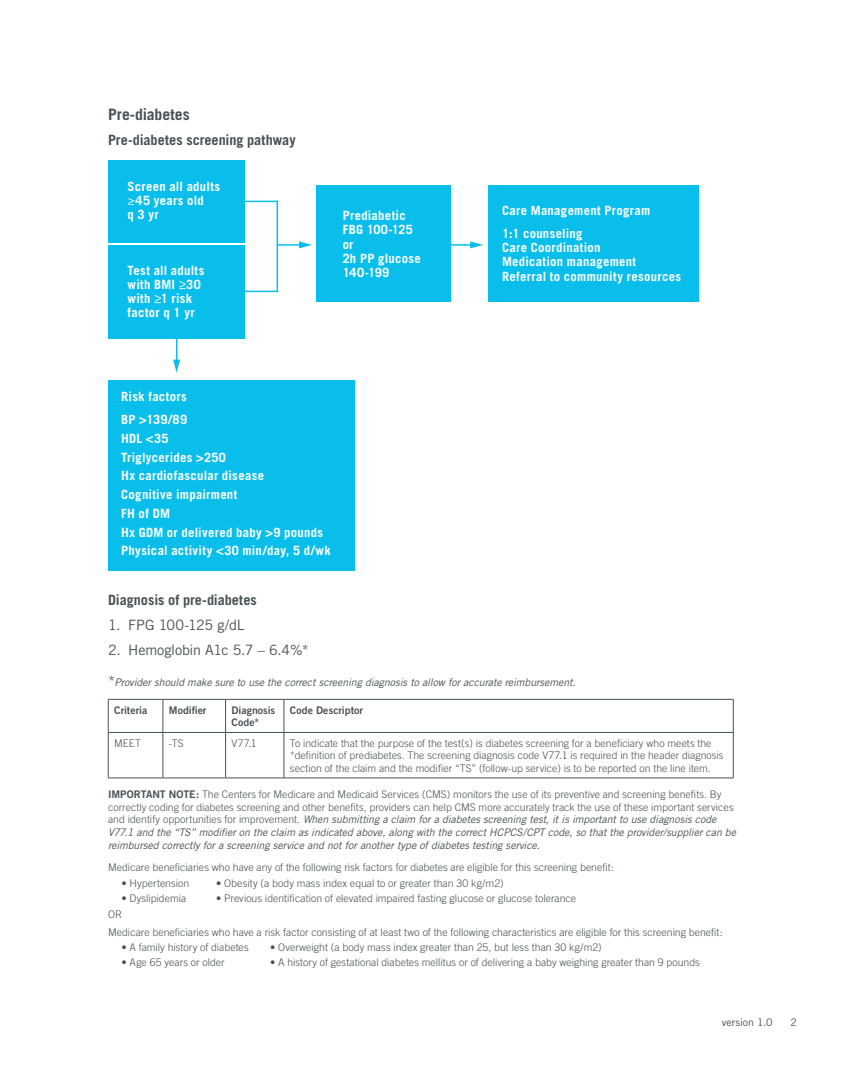
<style>
.page{position:relative;width:851px;height:1080px;background:#fff}
.page>*{position:absolute;margin:0;border:0;box-sizing:border-box;transform-origin:0 0}
.sub1{font:700 15.75px "Trade Gothic";letter-spacing:-.005em;color:#465155}
.sub2{font:700 14.25px "Trade Gothic";color:#465155}
.indent1{font:14.25px "Trade Gothic";letter-spacing:-.015em;color:#465155}
.t1{font:700 12.75px/14.2px "Trade Gothic";letter-spacing:.02em;color:#fff}
.indent1-2{font:300 10.5px/12.6px "Trade Gothic";color:#465155}
.indent1-3{font:italic 10.5px/12.6px "Trade Gothic";letter-spacing:-.005em;color:#465155}
.indent1-4{font:10.5px/12.6px "Trade Gothic Bold Two";letter-spacing:.005em;color:#465155}
.t2{font:10.5px "Trade Gothic";color:#465155}
.s1{font-family:"Myriad Pro";font-weight:400}
.s2{font-family:"Trade Gothic LT Std Bd 2";font-weight:400}
.s3{font-style:normal;font-size:14.25px}
.s4{font-family:"Trade Gothic Bold Two";font-style:normal}
.s5{font-weight:300;font-style:normal}
</style>
<div class="page">
<hr style="left:108px;top:699px;width:55px;height:1px;background:#465155">
<hr style="left:108px;top:700px;width:1px;height:32px;background:#465155">
<hr style="left:163px;top:699px;width:62px;height:1px;background:#465155">
<hr style="left:163px;top:700px;width:1px;height:32px;background:#465155">
<hr style="left:225px;top:699px;width:59px;height:1px;background:#465155">
<hr style="left:225px;top:700px;width:1px;height:32px;background:#465155">
<hr style="left:284px;top:699px;width:449px;height:1px;background:#465155">
<hr style="left:284px;top:700px;width:1px;height:32px;background:#465155">
<hr style="left:733px;top:700px;width:1px;height:32px;background:#465155">
<hr style="left:108px;top:732px;width:55px;height:1px;background:#465155">
<hr style="left:108px;top:733px;width:1px;height:45px;background:#465155">
<hr style="left:163px;top:732px;width:62px;height:1px;background:#465155">
<hr style="left:163px;top:733px;width:1px;height:45px;background:#465155">
<hr style="left:225px;top:732px;width:59px;height:1px;background:#465155">
<hr style="left:225px;top:733px;width:1px;height:45px;background:#465155">
<hr style="left:284px;top:732px;width:449px;height:1px;background:#465155">
<hr style="left:284px;top:733px;width:1px;height:45px;background:#465155">
<hr style="left:733px;top:733px;width:1px;height:45px;background:#465155">
<hr style="left:108px;top:778px;width:55px;height:1px;background:#465155">
<hr style="left:163px;top:778px;width:62px;height:1px;background:#465155">
<hr style="left:225px;top:778px;width:59px;height:1px;background:#465155">
<hr style="left:284px;top:778px;width:449px;height:1px;background:#465155">
<svg style="left:173px;top:339px;width:7px;height:34px"></svg>
<div style="left:241px;top:201px;width:37px;height:91px;border:2px solid #0abeec"></div>
<div style="left:108px;top:160px;width:136px;height:83px;background:#0abeec"></div>
<div style="left:316px;top:185px;width:134px;height:117px;background:#0abeec"></div>
<div style="left:108px;top:246px;width:136px;height:93px;background:#0abeec"></div>
<hr style="left:278px;top:244px;width:24px;height:2px;background:#0abeec">
<svg style="left:299px;top:241px;width:13px;height:7px"></svg>
<div style="left:488px;top:185px;width:210px;height:117px;background:#0abeec"></div>
<hr style="left:449px;top:244px;width:24px;height:2px;background:#0abeec">
<svg style="left:470px;top:241px;width:13px;height:7px"></svg>
<div style="left:108px;top:381px;width:246px;height:190px;background:#0abeec"></div>
<p class="sub1" style="left:108px;top:105px;width:83px">Pre-diabetes</p>
<p class="sub2" style="left:108px;top:131px;width:189px">Pre-diabetes screening pathway</p>
<p class="t1" style="left:127px;top:179px;width:94px">Screen all adults <span class="s1">≥</span>45 years old<br>q 3 yr</p>
<p class="t1" style="left:342px;top:208px;width:80px">Prediabetic<br>FBG 100-125 or<br>2h PP glucose</p>
<p class="t1" style="left:127px;top:263px;width:78px">Test all adults</p>
<p class="t1" style="left:342px;top:265px;width:48px">140-199</p>
<p class="t1" style="left:127px;top:277px;width:75px">with BMI <span class="s2">≥</span>30 with <span class="s2">≥</span>1 risk factor q 1 yr</p>
<p class="t1" style="left:121px;top:384px;width:67px;line-height:23.2px">Risk factors<br>BP &gt;139/89</p>
<p class="t1" style="left:121px;top:429px;width:211px;line-height:18.8px">HDL &lt;35<br>Triglycerides &gt;250<br>Hx cardiofascular disease<br>Cognitive impairment<br>FH of DM<br>Hx GDM or delivered baby &gt;9 pounds<br>Physical activity &lt;30 min/day, 5 d/wk</p>
<p class="t1" style="left:502px;top:198px;width:150px;line-height:23.2px">Care Management Program<br>1:1 counseling</p>
<p class="t1" style="left:502px;top:240px;width:181px">Care Coordination<br>Medication management<br>Referral to community resources</p>
<p class="sub2" style="left:108px;top:592px;width:150px">Diagnosis of pre-diabetes</p>
<p class="indent1" style="left:108px;top:616px;width:138px">1. FPG 100-125 g/dL</p>
<p class="indent1" style="left:108px;top:641px;width:202px">2. Hemoglobin A1c 5.7 – 6.4%*</p>
<p class="indent1-3" style="left:108px;top:676px;width:469px"><span class="s3">*</span>Provider should make sure to use the correct screening diagnosis to allow for accurate reimbursement.</p>
<p class="indent1-4" style="left:114px;top:704px;width:35px">Criteria</p>
<p class="indent1-4" style="left:169px;top:704px;width:39px">Modifier</p>
<p class="indent1-4" style="left:231px;top:704px;width:45px">Diagnosis<br>Code*</p>
<p class="indent1-4" style="left:290px;top:704px;width:75px">Code Descriptor</p>
<p class="indent1-2" style="left:114px;top:737px;width:28px">MEET</p>
<p class="indent1-2" style="left:169px;top:737px;width:16px">-TS</p>
<p class="indent1-2" style="left:231px;top:737px;width:27px">V77.1</p>
<p class="indent1-2" style="left:290px;top:737px;width:435px">To indicate that the purpose of the test(s) is diabetes screening for a beneficiary who meets the *definition of prediabetes. The screening diagnosis code V77.1 is required in the header diagnosis section of the claim and the modifier “TS” (follow-up service) is to be reported on the line item.</p>
<p class="indent1-3" style="left:108px;top:788px;width:629px"><span class="s4">IMPORTANT NOTE:</span> <span class="s5">The Centers for Medicare and Medicaid Services (CMS) monitors the use of its preventive and screening benefits. By correctly coding for diabetes screening and other benefits, providers can help CMS more accurately track the use of these important services and identify opportunities for improvement.</span> When submitting a claim for a diabetes screening test, it is important to use diagnosis code V77.1 and the “TS” modifier on the claim as indicated above, along with the correct HCPCS/CPT code, so that the provider/supplier can be reimbursed correctly for a screening service and not for another type of diabetes testing service.</p>
<p class="indent1-2" style="left:108px;top:861px;width:507px">Medicare beneficiaries who have any of the following risk factors for diabetes are eligible for this screening benefit:</p>
<p class="indent1-2" style="left:122px;top:877px;width:69px">• Hypertension</p>
<p class="indent1-2" style="left:216px;top:877px;width:289px">• Obesity (a body mass index equal to or greater than 30 kg/m2)</p>
<p class="indent1-2" style="left:122px;top:892px;width:66px">• Dyslipidemia</p>
<p class="indent1-2" style="left:216px;top:892px;width:361px">• Previous identification of elevated impaired fasting glucose or glucose tolerance</p>
<p class="indent1-2" style="left:108px;top:908px;width:16px">OR</p>
<p class="indent1-2" style="left:108px;top:925px;width:616px">Medicare beneficiaries who have a risk factor consisting of at least two of the following characteristics are eligible for this screening benefit:</p>
<p class="indent1-2" style="left:122px;top:941px;width:129px">• A family history of diabetes</p>
<p class="indent1-2" style="left:270px;top:941px;width:333px">• Overweight (a body mass index greater than 25, but less than 30 kg/m2)</p>
<p class="indent1-2" style="left:122px;top:956px;width:105px">• Age 65 years or older</p>
<p class="indent1-2" style="left:270px;top:956px;width:431px">• A history of gestational diabetes mellitus or of delivering a baby weighing greater than 9 pounds</p>
<p class="t2" style="left:721px;top:1016px;width:52px">version 1.0</p>
<p class="t2" style="left:790px;top:1016px;width:8px">2</p>
</div>
